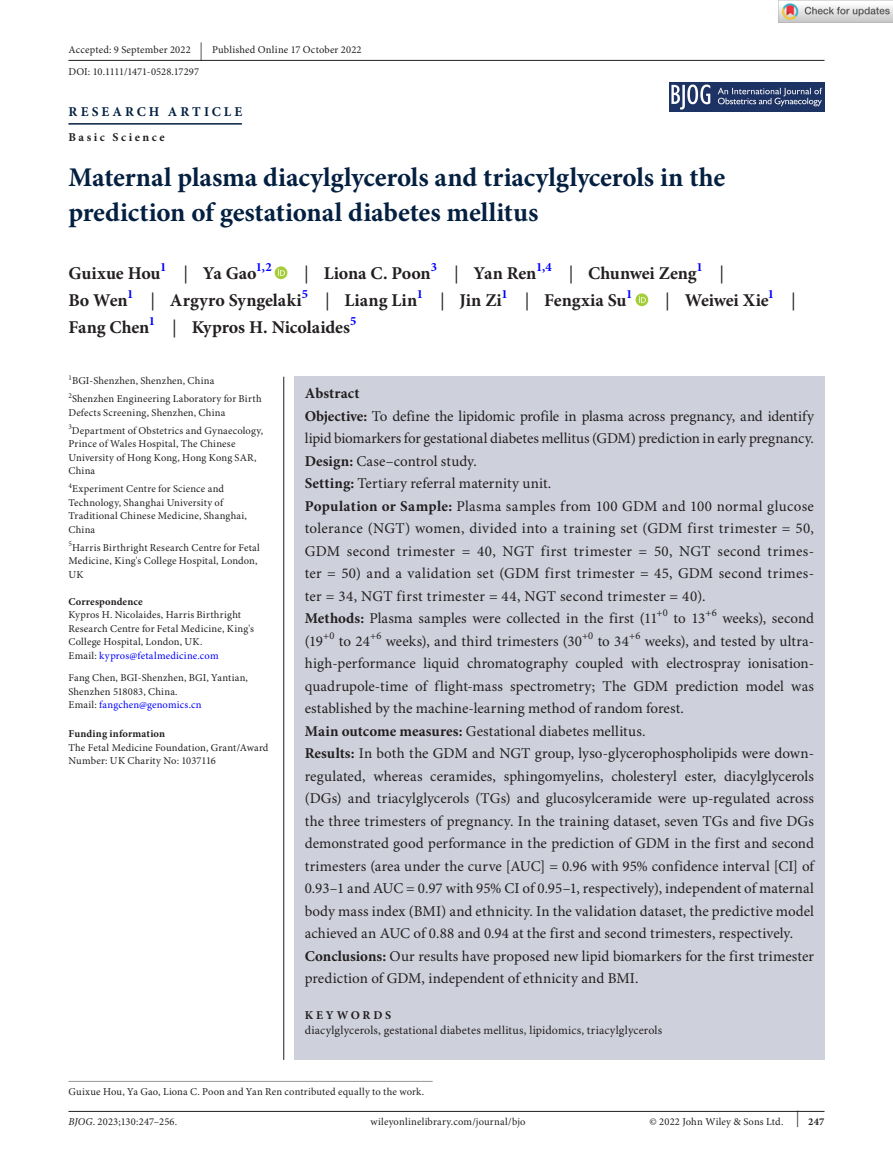
<style>
.page{position:relative;width:893px;height:1174px;background:#fff}
.page>*{position:absolute;margin:0;border:0;box-sizing:border-box;transform-origin:0 0}
.t1{font:700 27px/34.5px "Minion Pro";letter-spacing:-.005em;color:#042041}
.t2{font:700 18px "Minion Pro";letter-spacing:-.005em;color:#231f20}
.t3{font:18px "Minion Pro";color:#231f20}
.t4{font:15px/22.5px "Minion Pro";letter-spacing:.01em;color:#231f20}
.t5{font:700 13.5px "Minion Pro";letter-spacing:.225em;color:#042041}
.t6{font:700 12.6px "Minion Pro";color:#00f}
.t7{font:12px "Minion Pro";letter-spacing:.015em;color:#231f20}
.t8{font:700 12px "Minion Pro";letter-spacing:.215em;color:#231f20}
.t9{font:10.5px/13.5px "Minion Pro";letter-spacing:.015em;color:#231f20}
.t10{font:700 10.5px "Minion Pro";letter-spacing:.01em;color:#231f20}
.t11{font:7.35px "Minion Pro";color:#231f20}
.s1{font-size:18px}
.s2{font-weight:400}
.s3{color:#00f}
.s4{font-weight:700}
.s5{font-style:italic}
</style>
<div class="page">
<hr style="left:68px;top:1111px;width:756px;height:1px;background:#231f20">
<img style="left:670px;top:82px;width:154px;height:30px">
<hr style="left:68px;top:123px;width:174px;height:2px;background:#042041">
<div style="left:275px;top:266px;width:12px;height:13px;background:#a5cd39;border-radius:50%"></div>
<svg style="left:278px;top:269px;width:7px;height:7px"></svg>
<svg style="left:635px;top:293px;width:13px;height:13px"></svg>
<svg style="left:639px;top:296px;width:7px;height:7px"></svg>
<hr style="left:68px;top:60px;width:756px;height:1px;background:#231f20">
<hr style="left:68px;top:1081px;width:365px;height:1px;background:#939598">
<div style="left:294px;top:377px;width:530px;height:682px;background:#ced0db"></div>
<hr style="left:283px;top:377px;width:1px;height:682px;background:#231f20">
<img style="left:779px;top:0;width:114px;height:23px">
<p class="t9" style="left:68px;top:39px;width:295px;line-height:21.9px">Accepted: 9 September 2022 <span class="s1">|</span> Published Online 17 October 2022<br>DOI: 10.1111/1471-0528.17297</p>
<p class="t5" style="left:69px;top:103px;width:175px">RESEARCH ARTICLE</p>
<p class="t8" style="left:68px;top:130px;width:98px">Basic Science</p>
<h1 class="t1" style="left:68px;top:161px;width:658px">Maternal plasma diacylglycerols and triacylglycerols in the prediction of gestational diabetes mellitus</h1>
<p class="t2" style="left:68px;top:263px;width:94px">Guixue Hou</p>
<p class="t6" style="left:160px;top:259px;width:8px">1</p>
<p class="t2" style="left:183px;top:263px;width:75px"><span class="s2">|</span> Ya Gao</p>
<p class="t6" style="left:256px;top:259px;width:17px">1,2</p>
<p class="t2" style="left:304px;top:263px;width:128px"><span class="s2">|</span> Liona C. Poon</p>
<p class="t6" style="left:431px;top:259px;width:8px">3</p>
<p class="t2" style="left:454px;top:263px;width:84px"><span class="s2">|</span> Yan Ren</p>
<p class="t6" style="left:536px;top:259px;width:17px">1,4</p>
<p class="t2" style="left:569px;top:263px;width:130px"><span class="s2">|</span> Chunwei Zeng</p>
<p class="t6" style="left:696px;top:259px;width:8px">1</p>
<p class="t3" style="left:720px;top:263px;width:6px">|</p>
<p class="t6" style="left:127px;top:286px;width:8px">1</p>
<p class="t2" style="left:150px;top:290px;width:153px"><span class="s2">|</span> Argyro Syngelaki</p>
<p class="t6" style="left:302px;top:286px;width:8px">5</p>
<p class="t2" style="left:325px;top:290px;width:94px"><span class="s2">|</span> Liang Lin</p>
<p class="t6" style="left:417px;top:286px;width:8px">1</p>
<p class="t2" style="left:440px;top:290px;width:63px"><span class="s2">|</span> Jin Zi</p>
<p class="t6" style="left:501px;top:286px;width:8px">1</p>
<p class="t2" style="left:525px;top:290px;width:103px"><span class="s2">|</span> Fengxia Su</p>
<p class="t6" style="left:626px;top:286px;width:8px">1</p>
<p class="t2" style="left:665px;top:290px;width:105px"><span class="s2">|</span> Weiwei Xie</p>
<p class="t6" style="left:768px;top:286px;width:8px">1</p>
<p class="t3" style="left:791px;top:290px;width:6px">|</p>
<p class="t2" style="left:68px;top:317px;width:82px">Fang Chen</p>
<p class="t6" style="left:149px;top:313px;width:8px">1</p>
<p class="t2" style="left:172px;top:317px;width:179px"><span class="s2">|</span> Kypros H. Nicolaides</p>
<p class="t6" style="left:350px;top:313px;width:8px">5</p>
<p class="t2" style="left:68px;top:290px;width:61px">Bo Wen</p>
<p class="t11" style="left:68px;top:373px;width:5px">1</p>
<p class="t9" style="left:72px;top:375px;width:144px">BGI-Shenzhen, Shenzhen, China</p>
<p class="t11" style="left:68px;top:391px;width:5px">2</p>
<p class="t9" style="left:68px;top:393px;width:195px;text-indent:4px">Shenzhen Engineering Laboratory for Birth<br>Defects Screening, Shenzhen, China</p>
<p class="t11" style="left:68px;top:422px;width:5px">3</p>
<p class="t9" style="left:68px;top:424px;width:196px;text-indent:4px">Department of Obstetrics and Gynaecology,<br>Prince of Wales Hospital, The Chinese<br>University of Hong Kong, Hong Kong SAR,<br>China</p>
<p class="t11" style="left:68px;top:481px;width:5px">4</p>
<p class="t9" style="left:68px;top:483px;width:180px;text-indent:4px">Experiment Centre for Science and<br>Technology, Shanghai University of<br>Traditional Chinese Medicine, Shanghai,<br>China</p>
<p class="t11" style="left:68px;top:539px;width:5px">5</p>
<p class="t9" style="left:68px;top:541px;width:193px;text-indent:4px">Harris Birthright Research Centre for Fetal<br>Medicine, King's College Hospital, London,<br>UK</p>
<p class="t10" style="left:68px;top:595px;width:76px">Correspondence</p>
<p class="t9" style="left:68px;top:609px;width:187px">Kypros H. Nicolaides, Harris Birthright Research Centre for Fetal Medicine, King's College Hospital, London, UK.<br>Email: <span class="s3">kypros@fetalmedicine.com</span></p>
<p class="t9" style="left:68px;top:672px;width:181px">Fang Chen, BGI-Shenzhen, BGI, Yantian,<br>Shenzhen 518083, China.<br>Email: <span class="s3">fangchen@genomics.cn</span></p>
<p class="t10" style="left:68px;top:727px;width:98px">Funding information</p>
<p class="t9" style="left:68px;top:741px;width:202px">The Fetal Medicine Foundation, Grant/Award<br>Number: UK Charity No: 1037116</p>
<p class="t4" style="left:305px;top:383px;width:511px"><span class="s4">Abstract<br>Objective:</span> To define the lipidomic profile in plasma across pregnancy, and identify lipid biomarkers for gestational diabetes mellitus (GDM) prediction in early pregnancy.<br><span class="s4">Design:</span> Case–control study.<br><span class="s4">Setting:</span> Tertiary referral maternity unit.<br><span class="s4">Population or Sample:</span> Plasma samples from 100 GDM and 100 normal glucose tolerance (NGT) women, divided into a training set (GDM first trimester = 50, GDM second trimester = 40, NGT first trimester = 50, NGT second trimes&shy;ter = 50) and a validation set (GDM first trimester = 45, GDM second trimes&shy;ter = 34, NGT first trimester = 44, NGT second trimester = 40).<br><span class="s4">Methods:</span> Plasma samples were collected in the first (11</p>
<p class="t9" style="left:705px;top:607px;width:13px">+6</p>
<p class="t4" style="left:722px;top:608px;width:93px">weeks), second</p>
<p class="t9" style="left:657px;top:607px;width:13px">+0</p>
<p class="t4" style="left:674px;top:608px;width:33px">to 13</p>
<p class="t9" style="left:370px;top:629px;width:13px">+6</p>
<p class="t4" style="left:386px;top:630px;width:198px">weeks), and third trimesters (30</p>
<p class="t9" style="left:582px;top:629px;width:13px">+0</p>
<p class="t9" style="left:629px;top:629px;width:13px">+6</p>
<p class="t4" style="left:305px;top:630px;width:20px">(19</p>
<p class="t9" style="left:323px;top:629px;width:13px">+0</p>
<p class="t4" style="left:305px;top:630px;width:511px;text-indent:340px">weeks), and tested by ultra&shy;high-performance liquid chromatography coupled with electrospray ionisation&shy;quadrupole-time of flight-mass spectrometry; The GDM prediction model was established by the machine-learning method of random forest.<br><span class="s4">Main outcome measures:</span> Gestational diabetes mellitus.<br><span class="s4">Results:</span> In both the GDM and NGT group, lyso-glycerophospholipids were down&shy;regulated, whereas ceramides, sphingomyelins, cholesteryl ester, diacylglycerols (DGs) and triacylglycerols (TGs) and glucosylceramide were up-regulated across the three trimesters of pregnancy. In the training dataset, seven TGs and five DGs demonstrated good performance in the prediction of GDM in the first and second trimesters (area under the curve [AUC] = 0.96 with 95% confidence interval [CI] of 0.93–1 and AUC = 0.97 with 95% CI of 0.95–1, respectively), independent of maternal body mass index (BMI) and ethnicity. In the validation dataset, the predictive model achieved an AUC of 0.88 and 0.94 at the first and second trimesters, respectively.<br><span class="s4">Conclusions:</span> Our results have proposed new lipid biomarkers for the first trimester prediction of GDM, independent of ethnicity and BMI.</p>
<p class="t8" style="left:305px;top:1008px;width:88px">KEYWORDS</p>
<p class="t7" style="left:305px;top:1023px;width:359px">diacylglycerols, gestational diabetes mellitus, lipidomics, triacylglycerols</p>
<p class="t4" style="left:339px;top:630px;width:33px">to 24</p>
<p class="t4" style="left:598px;top:630px;width:33px">to 34</p>
<p class="t9" style="left:68px;top:1085px;width:357px">Guixue Hou, Ya Gao, Liona C. Poon and Yan Ren contributed equally to the work.</p>
<p class="t9" style="left:68px;top:1115px;width:110px"><span class="s5">BJOG</span>. 2023;130:247–256.</p>
<p class="t9" style="left:370px;top:1115px;width:157px">wileyonlinelibrary.com/journal/bjo</p>
<p class="t9" style="left:649px;top:1115px;width:177px">© 2022 John Wiley &amp; Sons Ltd. <sup>|</sup> <span class="s4">247</span></p>
</div>
